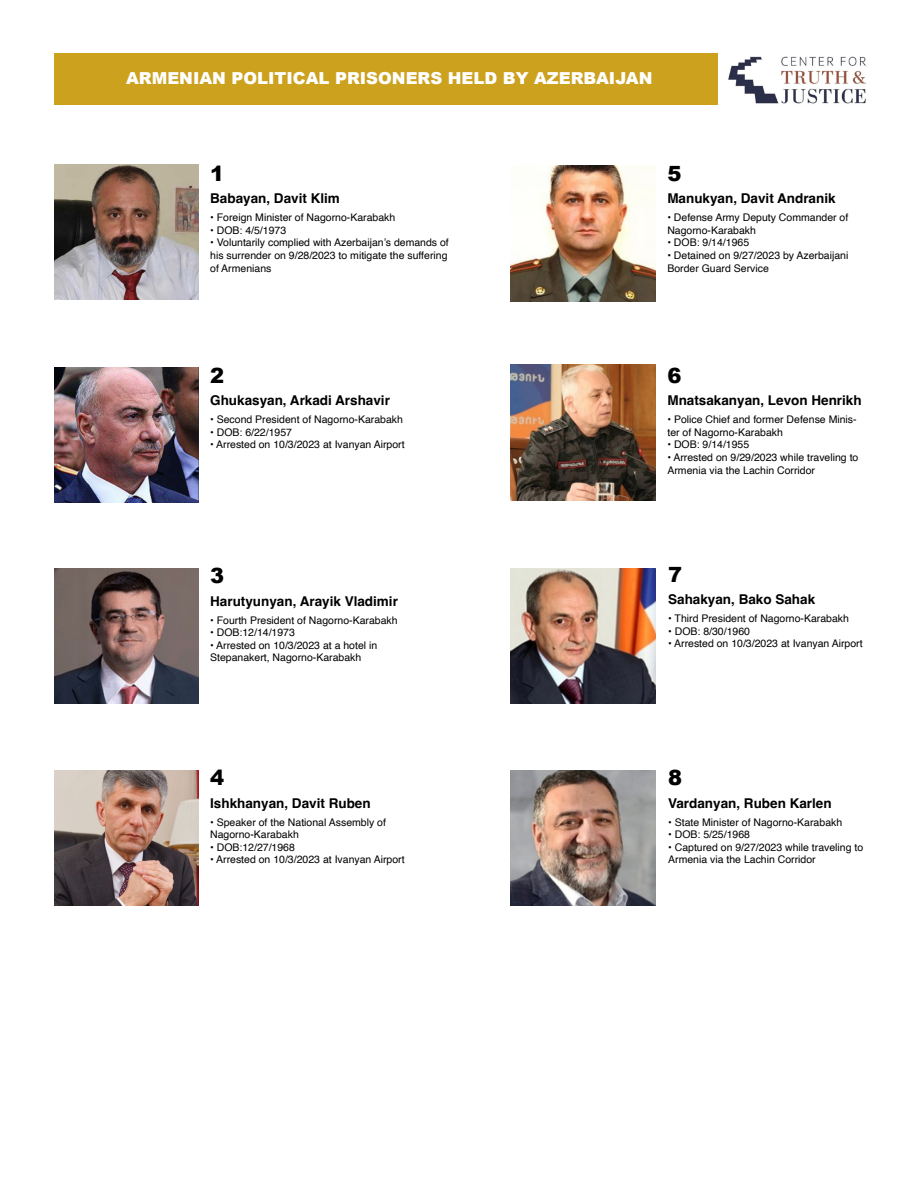
<style>
.page{position:relative;width:918px;height:1188px;background:#fff}
.page>*{position:absolute;margin:0;border:0;box-sizing:border-box;transform-origin:0 0}
.t1{font:900 21px "Arial";color:#000}
.t2{font:900 16.5px "Arial";color:#fff}
.t3{font:700 13.5px "Helvetica";color:#000}
.t4{font:10.5px/12.6px "Helvetica";color:#000}
</style>
<div class="page">
<div style="left:54px;top:53px;width:810px;height:52px;background:#cca11e"></div>
<img style="left:718px;top:53px;width:148px;height:52px">
<img style="left:54px;top:164px;width:145px;height:136px">
<img style="left:54px;top:568px;width:145px;height:135px">
<img style="left:54px;top:368px;width:145px;height:135px">
<img style="left:511px;top:770px;width:145px;height:135px">
<img style="left:511px;top:568px;width:145px;height:135px">
<img style="left:511px;top:365px;width:145px;height:135px">
<img style="left:54px;top:770px;width:145px;height:135px">
<img style="left:511px;top:166px;width:145px;height:135px">
<h2 class="t2" style="left:126px;top:66px;width:528px">ARMENIAN POLITICAL PRISONERS HELD BY AZERBAIJAN</h2>
<h1 class="t1" style="left:210px;top:158px;width:16px">1</h1>
<p class="t3" style="left:210px;top:190px;width:131px">Babayan, Davit Klim</p>
<p class="t4" style="left:210px;top:212px;width:187px">• Foreign Minister of Nagorno-Karabakh</p>
<p class="t4" style="left:210px;top:224px;width:78px">• DOB: 4/5/1973</p>
<p class="t4" style="left:210px;top:237px;width:240px">• Voluntarily complied with Azerbaijan’s demands of his surrender on 9/28/2023 to mitigate the suffering of Armenians</p>
<h1 class="t1" style="left:667px;top:158px;width:16px">5</h1>
<p class="t3" style="left:667px;top:190px;width:170px">Manukyan, Davit Andranik</p>
<p class="t4" style="left:667px;top:212px;width:183px">• Defense Army Deputy Commander of<br>Nagorno-Karabakh</p>
<p class="t4" style="left:667px;top:237px;width:83px">• DOB: 9/14/1965</p>
<p class="t4" style="left:667px;top:249px;width:183px">• Detained on 9/27/2023 by Azerbaijani<br>Border Guard Service</p>
<h1 class="t1" style="left:210px;top:360px;width:16px">2</h1>
<p class="t3" style="left:210px;top:392px;width:181px">Ghukasyan, Arkadi Arshavir</p>
<p class="t4" style="left:210px;top:413px;width:194px">• Second President of Nagorno-Karabakh</p>
<p class="t4" style="left:210px;top:426px;width:83px">• DOB: 6/22/1957</p>
<p class="t4" style="left:210px;top:439px;width:196px">• Arrested on 10/3/2023 at Ivanyan Airport</p>
<h1 class="t1" style="left:210px;top:560px;width:16px">3</h1>
<p class="t3" style="left:210px;top:593px;width:189px">Harutyunyan, Arayik Vladimir</p>
<p class="t4" style="left:210px;top:614px;width:189px">• Fourth President of Nagorno-Karabakh</p>
<p class="t4" style="left:210px;top:627px;width:86px">• DOB:12/14/1973</p>
<p class="t4" style="left:210px;top:639px;width:169px">• Arrested on 10/3/2023 at a hotel in<br>Stepanakert, Nagorno-Karabakh</p>
<h1 class="t1" style="left:667px;top:360px;width:16px">6</h1>
<p class="t3" style="left:667px;top:392px;width:196px">Mnatsakanyan, Levon Henrikh</p>
<p class="t4" style="left:667px;top:414px;width:191px">• Police Chief and former Defense Minis&shy;ter of Nagorno-Karabakh</p>
<p class="t4" style="left:667px;top:439px;width:83px">• DOB: 9/14/1955</p>
<p class="t4" style="left:667px;top:451px;width:193px">• Arrested on 9/29/2023 while traveling to<br>Armenia via the Lachin Corridor</p>
<h1 class="t1" style="left:668px;top:559px;width:16px">7</h1>
<p class="t3" style="left:668px;top:591px;width:149px">Sahakyan, Bako Sahak</p>
<p class="t4" style="left:668px;top:612px;width:182px">• Third President of Nagorno-Karabakh</p>
<p class="t4" style="left:668px;top:625px;width:83px">• DOB: 8/30/1960</p>
<p class="t4" style="left:668px;top:638px;width:196px">• Arrested on 10/3/2023 at Ivanyan Airport</p>
<h1 class="t1" style="left:210px;top:762px;width:16px">4</h1>
<p class="t3" style="left:210px;top:795px;width:162px">Ishkhanyan, Davit Ruben</p>
<p class="t4" style="left:210px;top:816px;width:177px">• Speaker of the National Assembly of<br>Nagorno-Karabakh</p>
<p class="t4" style="left:210px;top:841px;width:86px">• DOB:12/27/1968</p>
<p class="t4" style="left:210px;top:854px;width:196px">• Arrested on 10/3/2023 at Ivanyan Airport</p>
<h1 class="t1" style="left:668px;top:762px;width:16px">8</h1>
<p class="t3" style="left:668px;top:795px;width:165px">Vardanyan, Ruben Karlen</p>
<p class="t4" style="left:668px;top:816px;width:176px">• State Minister of Nagorno-Karabakh</p>
<p class="t4" style="left:668px;top:829px;width:83px">• DOB: 5/25/1968</p>
<p class="t4" style="left:668px;top:841px;width:197px">• Captured on 9/27/2023 while traveling to<br>Armenia via the Lachin Corridor</p>
</div>
